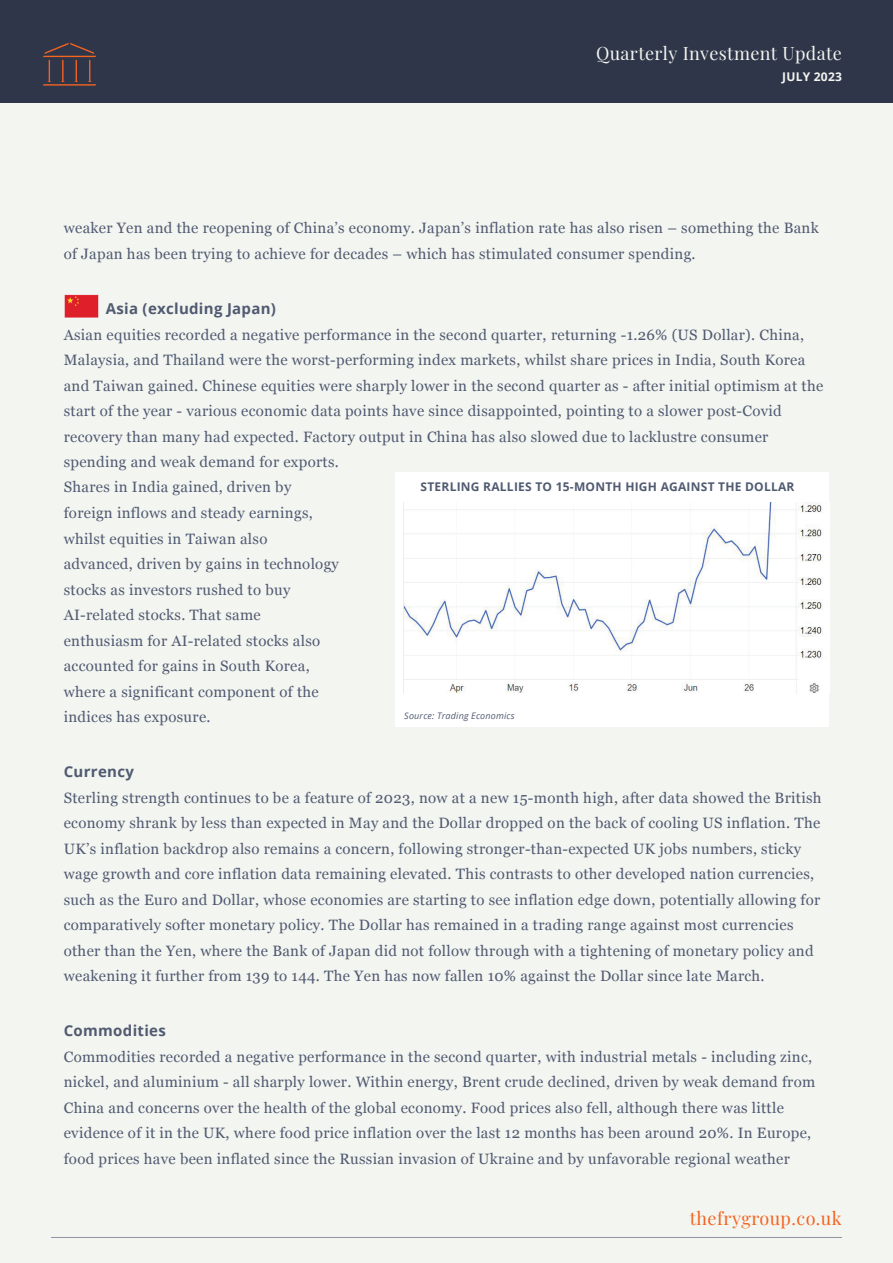
<style>
.page{position:relative;width:893px;height:1263px;background:#f3f5f0}
.page>*{position:absolute;margin:0;border:0;box-sizing:border-box;transform-origin:0 0}
.t1{font:18px "Playfair Display";letter-spacing:.02em;color:#f3f5f0}
.t2{font:18px "Playfair Display";letter-spacing:.025em;color:#f36421}
.t3{font:15px/25.5px "Georgia";letter-spacing:.02em;color:#505a71}
.t4{font:700 15px "Open Sans";letter-spacing:.02em;color:#505a71}
.t5{font:700 12px "Open Sans";letter-spacing:.02em;color:#505a71}
.t6{font:700 12px "Open Sans";letter-spacing:.02em;color:#f3f5f0}
.t7{font:italic 9px "Open Sans";letter-spacing:.02em;color:#505a71}
</style>
<div class="page">
<div style="left:0;top:0;width:893px;height:102px;background:#2f3649"></div>
<svg style="left:43px;top:43px;width:53px;height:43px"></svg>
<img style="left:64px;top:294px;width:35px;height:24px">
<div style="left:395px;top:472px;width:434px;height:255px;background:#fff"></div>
<img style="left:404px;top:502px;width:420px;height:191px">
<hr style="left:51px;top:1237px;width:791px;height:1px;background:#9392a4">
<p class="t1" style="left:596px;top:40px;width:247px">Quarterly Investment Update</p>
<p class="t6" style="left:782px;top:68px;width:61px">JULY 2023</p>
<p class="t3" style="left:64px;top:215px;width:756px">weaker Yen and the reopening of China’s economy. Japan’s inflation rate has also risen – something the Bank of Japan has been trying to achieve for decades – which has stimulated consumer spending.</p>
<p class="t4" style="left:106px;top:298px;width:172px">Asia (excluding Japan)</p>
<p class="t3" style="left:64px;top:321px;width:761px">Asian equities recorded a negative performance in the second quarter, returning -1.26% (US Dollar). China, Malaysia, and Thailand were the worst-performing index markets, whilst share prices in India, South Korea and Taiwan gained. Chinese equities were sharply lower in the second quarter as - after initial optimism at the start of the year - various economic data points have since disappointed, pointing to a slower post-Covid recovery than many had expected. Factory output in China has also slowed due to lacklustre consumer spending and weak demand for exports.<br>Shares in India gained, driven by</p>
<p class="t5" style="left:421px;top:478px;width:375px">STERLING RALLIES TO 15-MONTH HIGH AGAINST THE DOLLAR</p>
<p class="t3" style="left:64px;top:500px;width:277px">foreign inflows and steady earnings, whilst equities in Taiwan also advanced, driven by gains in technology stocks as investors rushed to buy AI-related stocks. That same enthusiasm for AI-related stocks also accounted for gains in South Korea, where a significant component of the indices has exposure.</p>
<p class="t7" style="left:404px;top:709px;width:112px">Source: Trading Economics</p>
<p class="t4" style="left:64px;top:761px;width:72px">Currency</p>
<p class="t3" style="left:64px;top:785px;width:759px">Sterling strength continues to be a feature of 2023, now at a new 15-month high, after data showed the British economy shrank by less than expected in May and the Dollar dropped on the back of cooling US inflation. The UK’s inflation backdrop also remains a concern, following stronger-than-expected UK jobs numbers, sticky wage growth and core inflation data remaining elevated. This contrasts to other developed nation currencies, such as the Euro and Dollar, whose economies are starting to see inflation edge down, potentially allowing for comparatively softer monetary policy. The Dollar has remained in a trading range against most currencies other than the Yen, where the Bank of Japan did not follow through with a tightening of monetary policy and weakening it further from 139 to 144. The Yen has now fallen 10% against the Dollar since late March.</p>
<p class="t4" style="left:64px;top:1020px;width:104px">Commodities</p>
<p class="t3" style="left:64px;top:1044px;width:753px">Commodities recorded a negative performance in the second quarter, with industrial metals - including zinc, nickel, and aluminium - all sharply lower. Within energy, Brent crude declined, driven by weak demand from China and concerns over the health of the global economy. Food prices also fell, although there was little evidence of it in the UK, where food price inflation over the last 12 months has been around 20%. In Europe, food prices have been inflated since the Russian invasion of Ukraine and by unfavorable regional weather</p>
<p class="t2" style="left:690px;top:1205px;width:153px">thefrygroup.co.uk</p>
</div>
